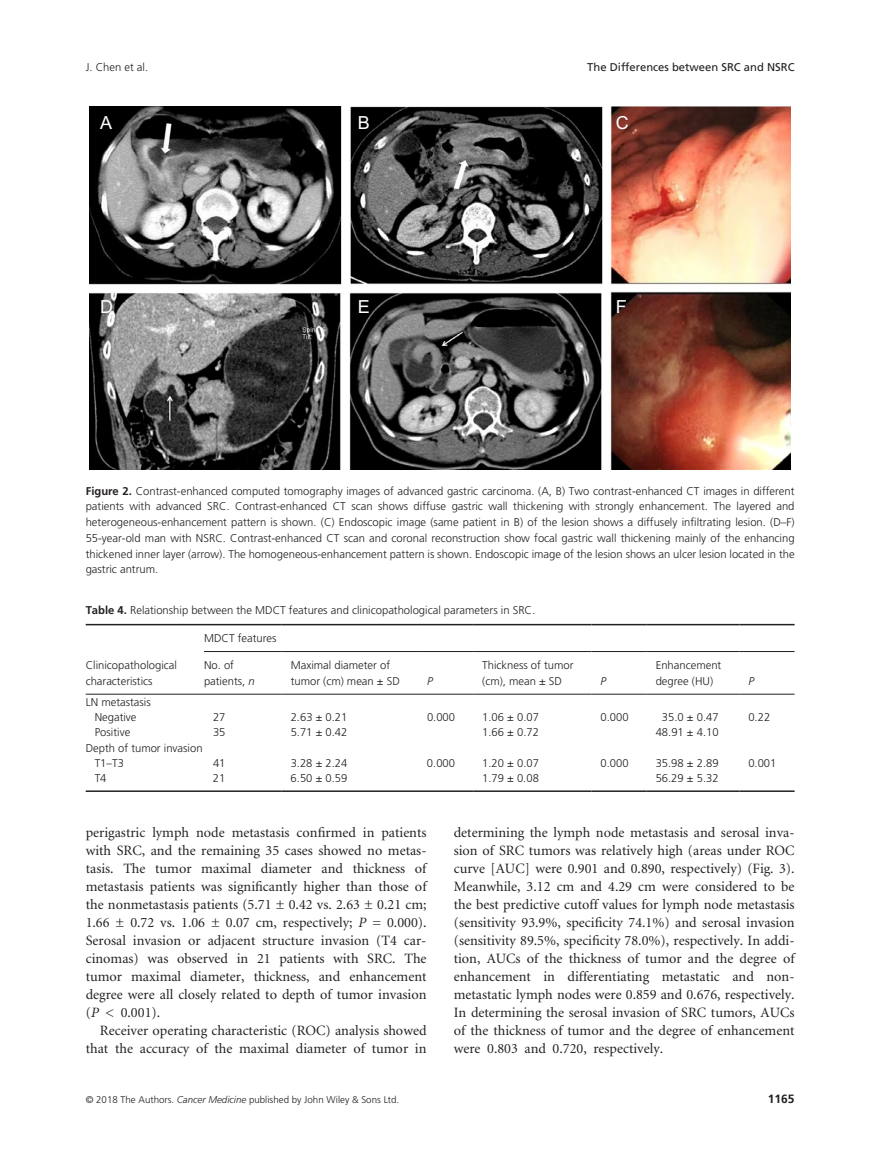
<style>
.page{position:relative;width:893px;height:1174px;background:#fff}
.page>*{position:absolute;margin:0;border:0;box-sizing:border-box;transform-origin:0 0}
.t1{font:18px "Arial";color:#fff}
.t2{font:14.25px/18px "Minion";color:#231f20;text-align:justify}
.t3{font:700 12px "Frutiger";color:#231f20}
.t4{font:300 11.25px/15.8px "Frutiger";color:#231f20}
.t5{font:11.25px "Frutiger";color:#231f20}
.t6{font:italic 300 11.25px "Frutiger";color:#231f20}
.t7{font:300 9.75px "Frutiger";color:#231f20}
.s1{font-weight:700}
.s2{font-style:italic}
</style>
<div class="page">
<img style="left:89px;top:107px;width:702px;height:362px">
<hr style="left:86px;top:694px;width:118px;height:1px;background:#231f20">
<hr style="left:204px;top:651px;width:78px;height:1px;background:#231f20">
<hr style="left:204px;top:694px;width:78px;height:1px;background:#231f20">
<hr style="left:282px;top:651px;width:136px;height:1px;background:#231f20">
<hr style="left:282px;top:694px;width:136px;height:1px;background:#231f20">
<hr style="left:418px;top:651px;width:55px;height:1px;background:#231f20">
<hr style="left:418px;top:694px;width:55px;height:1px;background:#231f20">
<hr style="left:473px;top:651px;width:118px;height:1px;background:#231f20">
<hr style="left:473px;top:694px;width:118px;height:1px;background:#231f20">
<hr style="left:591px;top:651px;width:56px;height:1px;background:#231f20">
<hr style="left:591px;top:694px;width:56px;height:1px;background:#231f20">
<hr style="left:647px;top:651px;width:92px;height:1px;background:#231f20">
<hr style="left:647px;top:694px;width:92px;height:1px;background:#231f20">
<hr style="left:739px;top:651px;width:56px;height:1px;background:#231f20">
<hr style="left:739px;top:694px;width:56px;height:1px;background:#231f20">
<hr style="left:86px;top:790px;width:118px;height:2px;background:#231f20">
<hr style="left:204px;top:790px;width:78px;height:2px;background:#231f20">
<hr style="left:282px;top:790px;width:136px;height:2px;background:#231f20">
<hr style="left:473px;top:790px;width:118px;height:2px;background:#231f20">
<hr style="left:647px;top:790px;width:92px;height:2px;background:#231f20">
<hr style="left:86px;top:624px;width:118px;height:1px;background:#231f20">
<hr style="left:204px;top:624px;width:78px;height:1px;background:#231f20">
<hr style="left:282px;top:624px;width:136px;height:1px;background:#231f20">
<hr style="left:418px;top:624px;width:55px;height:1px;background:#231f20">
<hr style="left:473px;top:624px;width:118px;height:1px;background:#231f20">
<hr style="left:591px;top:624px;width:56px;height:1px;background:#231f20">
<hr style="left:647px;top:624px;width:92px;height:1px;background:#231f20">
<hr style="left:739px;top:624px;width:56px;height:1px;background:#231f20">
<hr style="left:418px;top:790px;width:55px;height:2px;background:#231f20">
<hr style="left:591px;top:790px;width:56px;height:2px;background:#231f20">
<hr style="left:739px;top:790px;width:56px;height:2px;background:#231f20">
<p class="t4" style="left:86px;top:60px;width:64px">J. Chen et al.</p>
<p class="t5" style="left:587px;top:61px;width:209px">The Differences between SRC and NSRC</p>
<p class="t1" style="left:100px;top:111px;width:14px">A</p>
<p class="t1" style="left:358px;top:111px;width:14px">B</p>
<p class="t1" style="left:616px;top:111px;width:14px">C</p>
<p class="t1" style="left:100px;top:294px;width:14px">D</p>
<p class="t1" style="left:358px;top:294px;width:14px">E</p>
<p class="t1" style="left:616px;top:294px;width:12px">F</p>
<p class="t4" style="left:86px;top:483px;width:710px;text-align:justify"><span class="s1">Figure 2.</span> Contrast-enhanced computed tomography images of advanced gastric carcinoma. (A, B) Two contrast-enhanced CT images in different patients with advanced SRC. Contrast-enhanced CT scan shows diffuse gastric wall thickening with strongly enhancement. The layered and heterogeneous-enhancement pattern is shown. (C) Endoscopic image (same patient in B) of the lesion shows a diffusely infiltrating lesion. (D–F)<br>55-year-old man with NSRC. Contrast-enhanced CT scan and coronal reconstruction show focal gastric wall thickening mainly of the enhancing thickened inner layer (arrow). The homogeneous-enhancement pattern is shown. Endoscopic image of the lesion shows an ulcer lesion located in the gastric antrum.</p>
<p class="t4" style="left:86px;top:602px;width:451px"><span class="s1">Table 4.</span> Relationship between the MDCT features and clinicopathological parameters in SRC.</p>
<p class="t4" style="left:86px;top:657px;width:93px">Clinicopathological characteristics</p>
<p class="t4" style="left:204px;top:630px;width:74px">MDCT features</p>
<p class="t4" style="left:204px;top:657px;width:52px">No. of patients, <span class="s2">n</span></p>
<p class="t4" style="left:291px;top:657px;width:111px">Maximal diameter of tumor (cm) mean ± SD</p>
<p class="t6" style="left:427px;top:674px;width:7px">P</p>
<p class="t4" style="left:482px;top:657px;width:93px">Thickness of tumor (cm), mean ± SD</p>
<p class="t6" style="left:600px;top:674px;width:7px">P</p>
<p class="t4" style="left:656px;top:657px;width:67px">Enhancement degree (HU)</p>
<p class="t6" style="left:748px;top:674px;width:7px">P</p>
<p class="t4" style="left:86px;top:694px;width:66px;line-height:15.1px;text-align:center">LN metastasis<br>Negative</p>
<p class="t4" style="left:213px;top:709px;width:14px">27</p>
<p class="t4" style="left:291px;top:709px;width:58px">2.63 ± 0.21</p>
<p class="t4" style="left:427px;top:709px;width:30px">0.000</p>
<p class="t4" style="left:482px;top:709px;width:58px">1.06 ± 0.07</p>
<p class="t4" style="left:600px;top:709px;width:30px">0.000</p>
<p class="t4" style="left:662px;top:709px;width:58px">35.0 ± 0.47</p>
<p class="t4" style="left:748px;top:709px;width:23px">0.22</p>
<p class="t4" style="left:95px;top:725px;width:37px">Positive</p>
<p class="t4" style="left:213px;top:725px;width:14px">35</p>
<p class="t4" style="left:291px;top:725px;width:58px">5.71 ± 0.42</p>
<p class="t4" style="left:482px;top:725px;width:58px">1.66 ± 0.72</p>
<p class="t4" style="left:656px;top:725px;width:65px">48.91 ± 4.10</p>
<p class="t4" style="left:95px;top:740px;width:109px;line-height:15.1px;text-indent:-9px">Depth of tumor invasion<br>T1–T3</p>
<p class="t4" style="left:213px;top:755px;width:14px">41</p>
<p class="t4" style="left:291px;top:755px;width:58px">3.28 ± 2.24</p>
<p class="t4" style="left:427px;top:755px;width:30px">0.000</p>
<p class="t4" style="left:482px;top:755px;width:58px">1.20 ± 0.07</p>
<p class="t4" style="left:600px;top:755px;width:30px">0.000</p>
<p class="t4" style="left:656px;top:755px;width:65px">35.98 ± 2.89</p>
<p class="t4" style="left:748px;top:755px;width:30px">0.001</p>
<p class="t4" style="left:95px;top:770px;width:13px">T4</p>
<p class="t4" style="left:213px;top:770px;width:14px">21</p>
<p class="t4" style="left:291px;top:770px;width:58px">6.50 ± 0.59</p>
<p class="t4" style="left:482px;top:770px;width:58px">1.79 ± 0.08</p>
<p class="t4" style="left:656px;top:770px;width:65px">56.29 ± 5.32</p>
<p class="t2" style="left:86px;top:824px;width:342px">perigastric lymph node metastasis confirmed in patients with SRC, and the remaining 35 cases showed no metas&shy;tasis. The tumor maximal diameter and thickness of metastasis patients was significantly higher than those of the nonmetastasis patients (5.71 ± 0.42 vs. 2.63 ± 0.21 cm; 1.66 ± 0.72 vs. 1.06 ± 0.07 cm, respectively; <span class="s2">P</span> = 0.000).<br>Serosal invasion or adjacent structure invasion (T4 car&shy;cinomas) was observed in 21 patients with SRC. The tumor maximal diameter, thickness, and enhancement degree were all closely related to depth of tumor invasion (<span class="s2">P</span> &lt; 0.001).</p>
<p class="t2" style="left:86px;top:1022px;width:342px;text-align:right">Receiver operating characteristic (ROC) analysis showed that the accuracy of the maximal diameter of tumor in</p>
<p class="t2" style="left:454px;top:824px;width:342px">determining the lymph node metastasis and serosal inva&shy;sion of SRC tumors was relatively high (areas under ROC curve [AUC] were 0.901 and 0.890, respectively) (Fig. 3).<br>Meanwhile, 3.12 cm and 4.29 cm were considered to be the best predictive cutoff values for lymph node metastasis (sensitivity 93.9%, specificity 74.1%) and serosal invasion (sensitivity 89.5%, specificity 78.0%), respectively. In addi&shy;tion, AUCs of the thickness of tumor and the degree of enhancement in differentiating metastatic and non&shy;metastatic lymph nodes were 0.859 and 0.676, respectively.<br>In determining the serosal invasion of SRC tumors, AUCs of the thickness of tumor and the degree of enhancement were 0.803 and 0.720, respectively.</p>
<p class="t7" style="left:86px;top:1093px;width:315px">© 2018 The Authors. <span class="s2">Cancer Medicine</span> published by John Wiley &amp; Sons Ltd.</p>
<p class="t3" style="left:768px;top:1091px;width:28px">1165</p>
</div>
